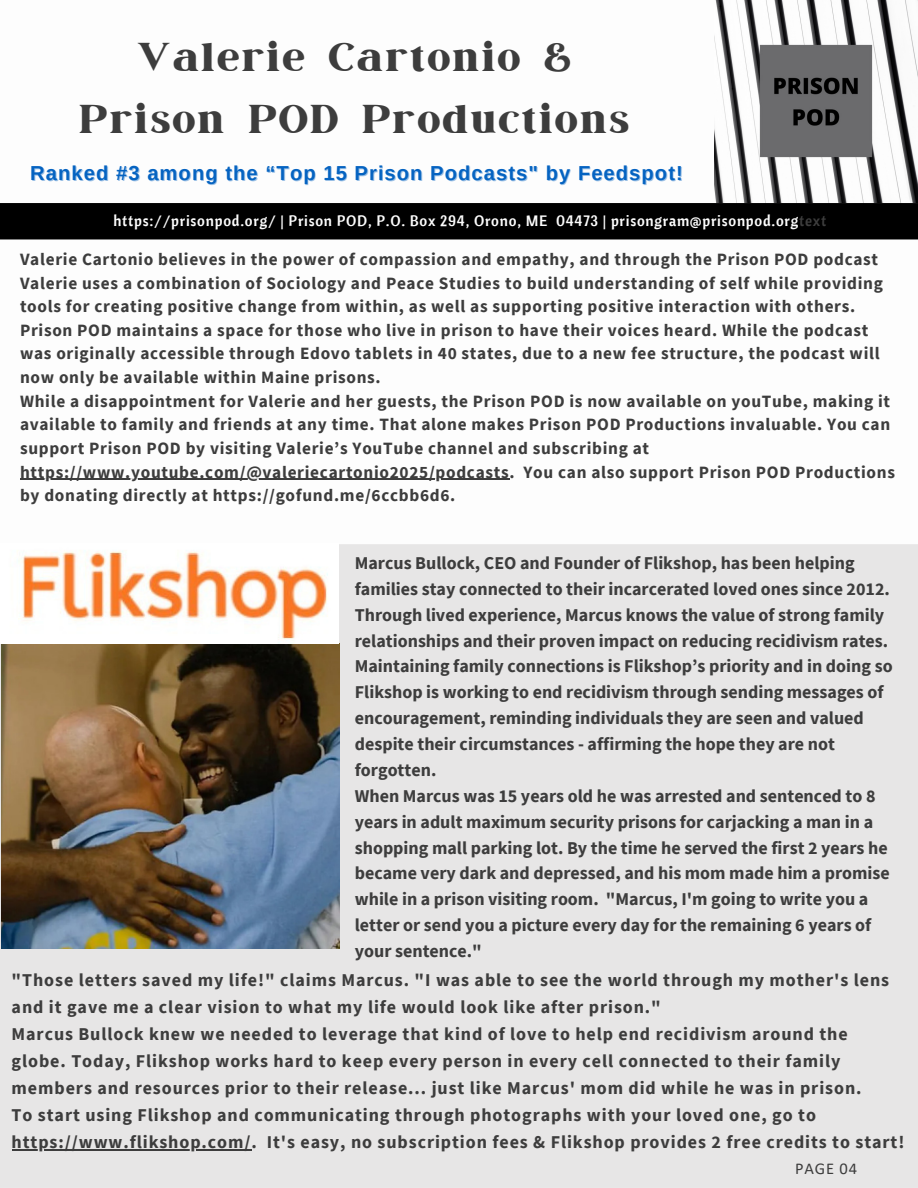
<style>
.page{position:relative;width:918px;height:1188px;background:#fff}
.page>*{position:absolute;margin:0;border:0;box-sizing:border-box;transform-origin:0 0}
.t1{font:48px "March";letter-spacing:.05em;color:#3d3d3d}
.t2{font:700 20.25px "Arimo";letter-spacing:.05em;color:#0563c1}
.t3{font:700 18px/25.8px "Source Sans Pro";color:#3d3d3d}
.t4{font:700 18px/27px "Source Sans Pro";letter-spacing:.05em;color:#3d3d3d}
.t5{font:700 17.25px/23.7px "Source Sans Pro";letter-spacing:.04em;color:#3d3d3d}
.t6{font:16.5px "Calibri";letter-spacing:.05em;color:#3d3d3d}
.t7{font:15px "Cantora One";letter-spacing:.05em;color:#fdfdfd}
.s1{color:#3d3d3d}
</style>
<div class="page">
<div style="left:0;top:544px;width:918px;height:644px;background:#e7e6e6"></div>
<img style="left:2px;top:644px;width:337px;height:305px">
<img style="left:0;top:544px;width:339px;height:100px">
<img style="left:715px;top:0;width:202px;height:202px">
<div style="left:0;top:203px;width:918px;height:36px;background:#000"></div>
<hr style="left:20px;top:479px;width:489px;height:1px;background:#3d3d3d">
<hr style="left:12px;top:1149px;width:239px;height:1px;background:#3d3d3d">
<p class="t1" style="left:138px;top:35px;width:435px">Valerie Cartonio &amp;</p>
<p class="t1" style="left:80px;top:97px;width:551px">Prison POD Productions</p>
<p class="t2" style="left:30px;top:162px;width:654px">Ranked #3 among the “Top 15 Prison Podcasts" by Feedspot!</p>
<p class="t7" style="left:114px;top:211px;width:714px">https://prisonpod.org/ | Prison POD, P.O. Box 294, Orono, ME 04473 | prisongram@prisonpod.org<span class="s1">text</span></p>
<p class="t5" style="left:20px;top:247px;width:864px">Valerie Cartonio believes in the power of compassion and empathy, and through the Prison POD podcast<br>Valerie uses a combination of Sociology and Peace Studies to build understanding of self while providing tools for creating positive change from within, as well as supporting positive interaction with others.</p>
<p class="t5" style="left:20px;top:318px;width:861px">Prison POD maintains a space for those who live in prison to have their voices heard. While the podcast was originally accessible through Edovo tablets in 40 states, due to a new fee structure, the podcast will now only be available within Maine prisons.</p>
<p class="t5" style="left:20px;top:389px;width:876px">While a disappointment for Valerie and her guests, the Prison POD is now available on youTube, making it available to family and friends at any time. That alone makes Prison POD Productions invaluable. You can support Prison POD by visiting Valerie’s YouTube channel and subscribing at https://www.youtube.com/@valeriecartonio2025/podcasts. You can also support Prison POD Productions by donating directly at https://gofund.me/6ccbb6d6.</p>
<p class="t3" style="left:355px;top:550px;width:539px">Marcus Bullock, CEO and Founder of Flikshop, has been helping families stay connected to their incarcerated loved ones since 2012.<br>Through lived experience, Marcus knows the value of strong family relationships and their proven impact on reducing recidivism rates.<br>Maintaining family connections is Flikshop’s priority and in doing so Flikshop is working to end recidivism through sending messages of encouragement, reminding individuals they are seen and valued despite their circumstances - affirming the hope they are not forgotten.</p>
<p class="t3" style="left:355px;top:783px;width:537px">When Marcus was 15 years old he was arrested and sentenced to 8 years in adult maximum security prisons for carjacking a man in a shopping mall parking lot. By the time he served the first 2 years he became very dark and depressed, and his mom made him a promise while in a prison visiting room. "Marcus, I'm going to write you a letter or send you a picture every day for the remaining 6 years of your sentence."</p>
<p class="t4" style="left:12px;top:966px;width:879px">"Those letters saved my life!" claims Marcus. "I was able to see the world through my mother's lens and it gave me a clear vision to what my life would look like after prison."</p>
<p class="t4" style="left:12px;top:1020px;width:851px">Marcus Bullock knew we needed to leverage that kind of love to help end recidivism around the globe. Today, Flikshop works hard to keep every person in every cell connected to their family members and resources prior to their release... just like Marcus' mom did while he was in prison.</p>
<p class="t4" style="left:12px;top:1101px;width:894px">To start using Flikshop and communicating through photographs with your loved one, go to https://www.flikshop.com/. It's easy, no subscription fees &amp; Flikshop provides 2 free credits to start!</p>
<p class="t6" style="left:795px;top:1162px;width:63px">PAGE 04</p>
</div>
